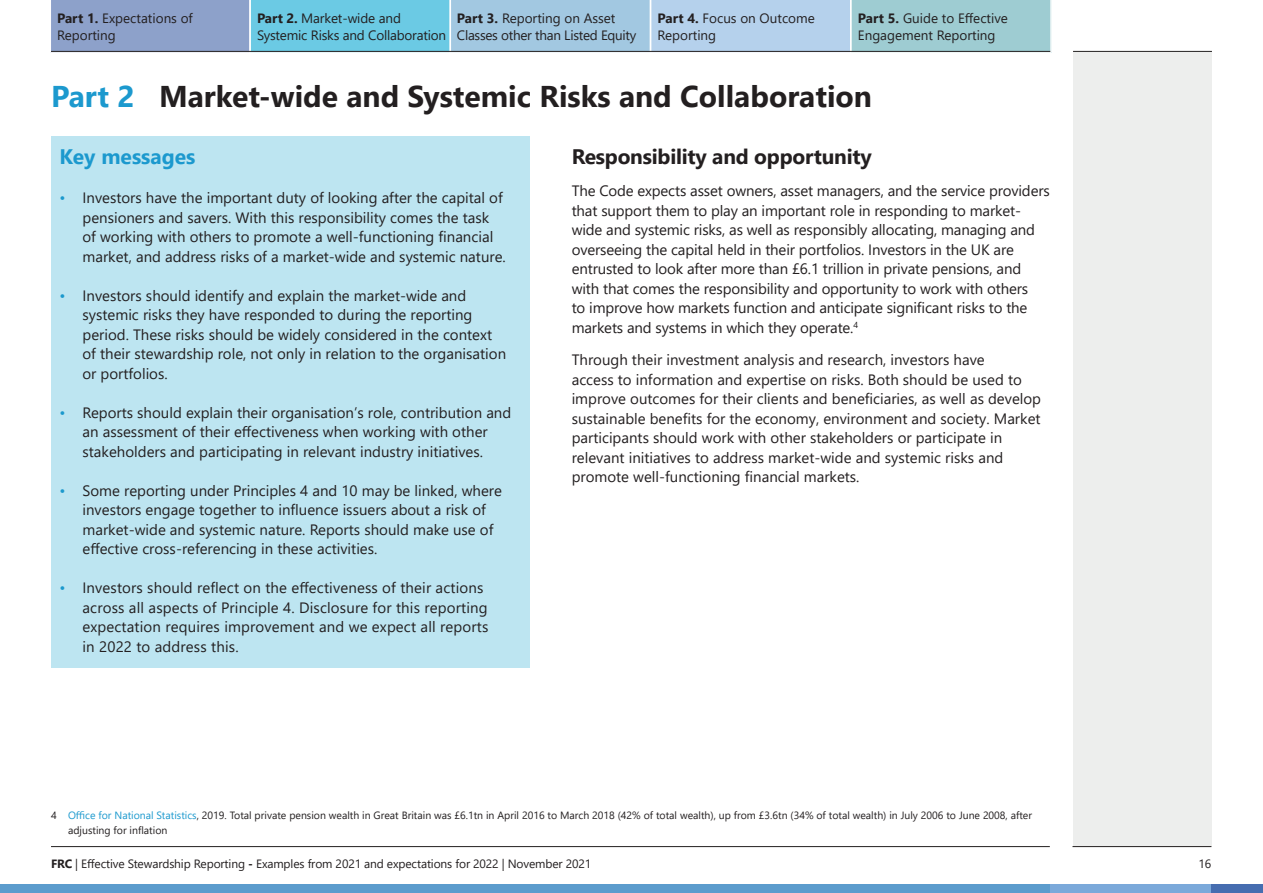
<style>
.page{position:relative;width:1263px;height:893px;background:#fff}
.page>*{position:absolute;margin:0;border:0;box-sizing:border-box;transform-origin:0 0}
.t1{font:700 30px "Segoe UI";color:#231f20}
.t2{font:700 21px "Segoe UI";letter-spacing:-.01em;color:#231f20}
.t3{font:700 21px "Segoe UI";color:#1c99ce}
.t4{font:15px/19.5px "Segoe UI";color:#231f20}
.t5{font:13.5px/16.5px "Segoe UI";color:#231f20}
.t6{font:13.5px/16.5px "Segoe UI";letter-spacing:-.02em;color:#231f20}
.t7{font:12px "Segoe UI";letter-spacing:-.01em;color:#231f20}
.t8{font:10.5px/15px "Segoe UI";color:#231f20}
.s1{font-weight:700}
.s2{color:#1c99ce}
.s3{color:#1c99cd}
</style>
<div class="page">
<svg style="left:50px;top:0;width:1002px;height:53px;background:#98c4dc"></svg>
<div style="left:1073px;top:52px;width:139px;height:794px;background:#edeeed"></div>
<hr style="left:51px;top:51px;width:999px;height:1px;background:#231f20">
<hr style="left:1073px;top:51px;width:139px;height:1px;background:#231f20">
<div style="left:0;top:884px;width:1050px;height:9px;background:#5c9ccd"></div>
<div style="left:1050px;top:884px;width:212px;height:9px;background:#7ba9da"></div>
<div style="left:1211px;top:884px;width:52px;height:9px;background:#466db0"></div>
<hr style="left:51px;top:846px;width:999px;height:1px;background:#231f20">
<hr style="left:1072px;top:846px;width:139px;height:1px;background:#231f20">
<div style="left:51px;top:136px;width:478px;height:45px;background:#bde5f1"></div>
<div style="left:51px;top:179px;width:478px;height:99px;background:#bde5f1"></div>
<div style="left:51px;top:277px;width:478px;height:118px;background:#bde5f1"></div>
<div style="left:51px;top:394px;width:478px;height:79px;background:#bde5f1"></div>
<div style="left:51px;top:472px;width:478px;height:98px;background:#bde5f1"></div>
<div style="left:51px;top:569px;width:478px;height:99px;background:#bde5f1"></div>
<p class="t5" style="left:57px;top:9px;width:137px"><span class="s1">Part 1.</span> Expectations of<br>Reporting</p>
<p class="t5" style="left:257px;top:9px;width:191px"><span class="s1">Part 2.</span> Market-wide and<br>Systemic Risks and Collaboration</p>
<p class="t6" style="left:457px;top:9px;width:181px"><span class="s1">Part 3.</span> Reporting on Asset<br>Classes other than Listed Equity</p>
<p class="t5" style="left:657px;top:9px;width:159px"><span class="s1">Part 4.</span> Focus on Outcome<br>Reporting</p>
<p class="t5" style="left:858px;top:9px;width:152px"><span class="s1">Part 5.</span> Guide to Effective<br>Engagement Reporting</p>
<h1 class="t1" style="left:51px;top:68px;width:822px"><span class="s2">Part 2</span> Market-wide and Systemic Risks and Collaboration</h1>
<h2 class="t3" style="left:60px;top:137px;width:137px">Key messages</h2>
<p class="t4" style="left:83px;top:187px;width:425px;text-indent:-23px"><span class="s3">•</span> Investors have the important duty of looking after the capital of pensioners and savers. With this responsibility comes the task of working with others to promote a well-functioning financial market, and address risks of a market-wide and systemic nature.</p>
<p class="t4" style="left:83px;top:284px;width:425px;text-indent:-23px"><span class="s3">•</span> Investors should identify and explain the market-wide and systemic risks they have responded to during the reporting period. These risks should be widely considered in the context of their stewardship role, not only in relation to the organisation or portfolios.</p>
<p class="t4" style="left:60px;top:401px;width:453px;text-align:center"><span class="s3">•</span> Reports should explain their organisation’s role, contribution and an assessment of their effectiveness when working with other stakeholders and participating in relevant industry initiatives.</p>
<p class="t4" style="left:83px;top:479px;width:421px;text-indent:-23px"><span class="s3">•</span> Some reporting under Principles 4 and 10 may be linked, where investors engage together to influence issuers about a risk of market-wide and systemic nature. Reports should make use of effective cross-referencing in these activities.</p>
<p class="t4" style="left:83px;top:577px;width:407px;text-indent:-23px"><span class="s3">•</span> Investors should reflect on the effectiveness of their actions across all aspects of Principle 4. Disclosure for this reporting expectation requires improvement and we expect all reports in 2022 to address this.</p>
<h2 class="t2" style="left:572px;top:137px;width:302px">Responsibility and opportunity</h2>
<p class="t4" style="left:572px;top:180px;width:480px">The Code expects asset owners, asset managers, and the service providers that support them to play an important role in responding to market&shy;wide and systemic risks, as well as responsibly allocating, managing and overseeing the capital held in their portfolios. Investors in the UK are entrusted to look after more than £6.1 trillion in private pensions, and with that comes the responsibility and opportunity to work with others<br>to improve how markets function and anticipate significant risks to the markets and systems in which they operate.<sup>4</sup></p>
<p class="t4" style="left:572px;top:349px;width:471px">Through their investment analysis and research, investors have<br>access to information and expertise on risks. Both should be used to improve outcomes for their clients and beneficiaries, as well as develop sustainable benefits for the economy, environment and society. Market participants should work with other stakeholders or participate in relevant initiatives to address market-wide and systemic risks and promote well-functioning financial markets.</p>
<p class="t8" style="left:68px;top:807px;width:965px;text-indent:-17px">4 <span class="s2">Office for National Statistics</span>, 2019. Total private pension wealth in Great Britain was £6.1tn in April 2016 to March 2018 (42% of total wealth), up from £3.6tn (34% of total wealth) in July 2006 to June 2008, after adjusting for inflation</p>
<p class="t7" style="left:51px;top:852px;width:542px"><span class="s1">FRC</span> | Effective Stewardship Reporting <span class="s1">-</span> Examples from 2021 and expectations for 2022 | November 2021</p>
<p class="t7" style="left:1198px;top:852px;width:14px">16</p>
</div>
